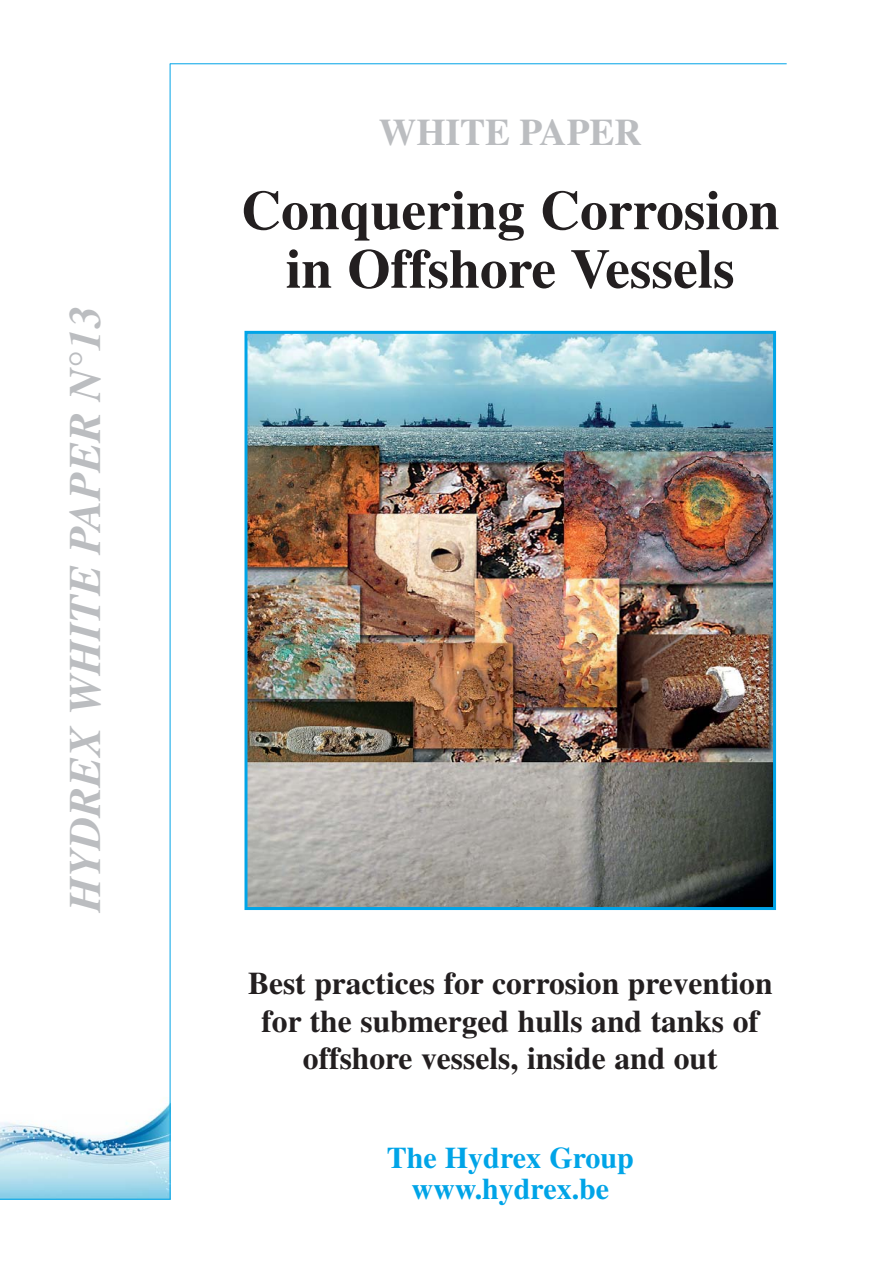
<style>
.page{position:relative;width:893px;height:1263px;background:#fff}
.page>*{position:absolute;margin:0;border:0;box-sizing:border-box;transform-origin:0 0}
.t1{font:700 55.5px/58.5px "Times";color:#231f20;text-align:center}
.t2{font:italic 700 45px "Times";color:#bbbdc0}
.t3{font:700 37.5px "Times";color:#bbbdc0}
.t4{font:700 31.5px/37.5px "Times";color:#231f20;text-align:center}
.t5{font:700 30px/31.5px "Times";color:#00a4e7;text-align:center}
</style>
<div class="page">
<img style="left:0;top:1081px;width:170px;height:118px">
<hr style="left:170px;top:64px;width:1px;height:1135px;background:#00a4e7">
<hr style="left:170px;top:63px;width:617px;height:1px;background:#00a4e7">
<hr style="left:0;top:1199px;width:171px;height:1px;background:#00a4e7">
<img style="left:248px;top:335px;width:524px;height:571px">
<div style="left:244px;top:331px;width:532px;height:579px;border:3px solid #00a4e7"></div>
<h2 class="t2" style="left:69px;top:911px;width:608px;rotate:-90deg">HYDREX WHITE PAPER N°13</h2>
<p class="t3" style="left:379px;top:119px;width:264px">WHITE PAPER</p>
<h1 class="t1" style="left:241px;top:186px;width:540px">Conquering Corrosion in Offshore Vessels</h1>
<p class="t4" style="left:248px;top:967px;width:526px">Best practices for corrosion prevention for the submerged hulls and tanks of offshore vessels, inside and out</p>
<p class="t5" style="left:387px;top:1144px;width:249px">The Hydrex Group www.hydrex.be</p>
</div>
